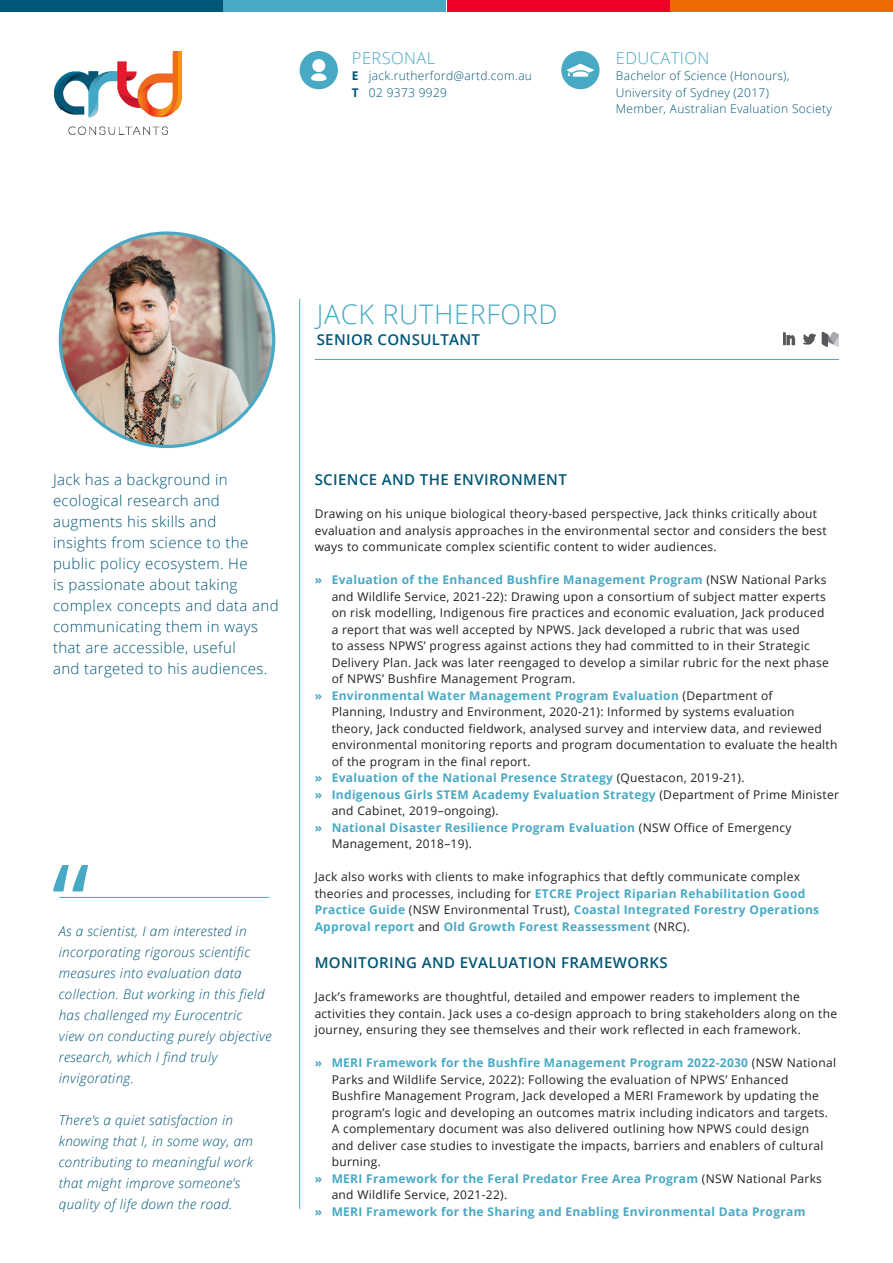
<style>
.page{position:relative;width:893px;height:1263px;background:#fff}
.page>*{position:absolute;margin:0;border:0;box-sizing:border-box;transform-origin:0 0}
.t1{font:108px "Open Sans";color:#48a9c5}
.t2{font:300 27px "Open Sans";letter-spacing:.025em;color:#48a9c5}
.PERSONAL_EDUCATION{font:300 16.5px "Open Sans";letter-spacing:.025em;color:#48a9c5}
.DESCRIPTION{font:300 15px/21px "Open Sans";letter-spacing:.025em;color:#005677}
._1_COLUMN_ARROW_BODY{font:600 15px "Open Sans";letter-spacing:.025em;color:#005677}
.QUOTE{font:italic 300 13.5px/21px "Open Sans";letter-spacing:.025em;color:#005677}
._1_COLUMN_ARROW_BODY-2{font:12px/16.5px "Open Sans";letter-spacing:.025em;color:#231f20}
.FIRST_PARAGRAPH{font:12px/16.5px "Open Sans";letter-spacing:.025em;color:#231f20}
._1_COLUMN_ARROW_BODY-3{font:700 12px/16.5px "Open Sans";letter-spacing:.025em;color:#48a9c5}
.PERSONAL_EDUCATION-2{font:300 12px/16.5px "Open Sans";letter-spacing:.025em;color:#005677}
.s1{font-weight:700}
.s2{font-weight:700;color:#48a9c5}
.s3{font-weight:400;color:#231f20}
</style>
<div class="page">
<img style="left:54px;top:51px;width:127px;height:84px">
<img style="left:60px;top:233px;width:214px;height:213px;border-radius:107px">
<div style="left:300px;top:51px;width:38px;height:38px;background:#48a9c5;border-radius:50%"></div>
<svg style="left:311px;top:59px;width:16px;height:22px"></svg>
<div style="left:561px;top:51px;width:39px;height:38px;background:#48a9c5;border-radius:50%"></div>
<svg style="left:566px;top:64px;width:29px;height:13px"></svg>
<img style="left:783px;top:332px;width:56px;height:14px">
<hr style="left:315px;top:359px;width:524px;height:1px;background:#48a9c5">
<hr style="left:299px;top:299px;width:1px;height:910px;background:#48a9c5">
<div style="left:671px;top:0;width:222px;height:12px;background:#ef6a00"></div>
<div style="left:447px;top:0;width:222px;height:12px;background:#ef0027"></div>
<div style="left:0;top:0;width:222px;height:12px;background:#005677"></div>
<div style="left:224px;top:0;width:222px;height:12px;background:#48a9c5"></div>
<hr style="left:59px;top:897px;width:210px;height:1px;background:#48a9c5">
<p class="PERSONAL_EDUCATION" style="left:352px;top:46px;width:85px">PERSONAL</p>
<p class="PERSONAL_EDUCATION-2" style="left:352px;top:67px;width:182px"><span class="s1">E</span> jack.rutherford@artd.com.au<br><span class="s1">T</span> 02 9373 9929</p>
<p class="PERSONAL_EDUCATION" style="left:616px;top:46px;width:95px">EDUCATION</p>
<p class="PERSONAL_EDUCATION-2" style="left:616px;top:67px;width:175px">Bachelor of Science (Honours),<br>University of Sydney (2017)</p>
<p class="PERSONAL_EDUCATION-2" style="left:616px;top:100px;width:218px">Member, Australian Evaluation Society</p>
<p class="t2" style="left:317px;top:295px;width:243px">JACK RUTHERFORD</p>
<p class="_1_COLUMN_ARROW_BODY" style="left:317px;top:329px;width:165px">SENIOR CONSULTANT</p>
<p class="DESCRIPTION" style="left:53px;top:469px;width:227px">Jack has a background in ecological research and augments his skills and<br>insights from science to the public policy ecosystem. He<br>is passionate about taking complex concepts and data and communicating them in ways that are accessible, useful<br>and targeted to his audiences.</p>
<p class="t1" style="left:52px;top:829px;width:39px">“</p>
<p class="QUOTE" style="left:59px;top:920px;width:214px">As a scientist, I am interested in incorporating rigorous scientific measures into evaluation data collection. But working in this field has challenged my Eurocentric<br>view on conducting purely objective research, which I find truly invigorating.</p>
<p class="QUOTE" style="left:59px;top:1109px;width:196px">There’s a quiet satisfaction in knowing that I, in some way, am contributing to meaningful work that might improve someone’s quality of life down the road.</p>
<p class="_1_COLUMN_ARROW_BODY" style="left:315px;top:470px;width:254px">SCIENCE AND THE ENVIRONMENT</p>
<p class="FIRST_PARAGRAPH" style="left:315px;top:505px;width:514px">Drawing on his unique biological theory-based perspective, Jack thinks critically about evaluation and analysis approaches in the environmental sector and considers the best ways to communicate complex scientific content to wider audiences.</p>
<p class="_1_COLUMN_ARROW_BODY-2" style="left:332px;top:571px;width:499px;text-indent:-17px"><span class="s2">» Evaluation of the Enhanced Bushfire Management Program</span> (NSW National Parks and Wildlife Service, 2021-22): Drawing upon a consortium of subject matter experts on risk modelling, Indigenous fire practices and economic evaluation, Jack produced a report that was well accepted by NPWS. Jack developed a rubric that was used<br>to assess NPWS’ progress against actions they had committed to in their Strategic Delivery Plan. Jack was later reengaged to develop a similar rubric for the next phase of NPWS’ Bushfire Management Program.</p>
<p class="_1_COLUMN_ARROW_BODY-2" style="left:332px;top:687px;width:507px;text-indent:-17px"><span class="s2">» Environmental Water Management Program Evaluation</span> (Department of<br>Planning, Industry and Environment, 2020-21): Informed by systems evaluation theory, Jack conducted fieldwork, analysed survey and interview data, and reviewed environmental monitoring reports and program documentation to evaluate the health of the program in the final report.</p>
<p class="_1_COLUMN_ARROW_BODY-3" style="left:315px;top:769px;width:431px">» Evaluation of the National Presence Strategy <span class="s3">(Questacon, 2019-21).</span></p>
<p class="_1_COLUMN_ARROW_BODY-2" style="left:332px;top:786px;width:509px;text-indent:-17px"><span class="s2">» Indigenous Girls STEM Academy Evaluation Strategy</span> (Department of Prime Minister and Cabinet, 2019–ongoing).</p>
<p class="_1_COLUMN_ARROW_BODY-3" style="left:332px;top:819px;width:461px;text-indent:-17px">» National Disaster Resilience Program Evaluation <span class="s3">(NSW Office of Emergency<br>Management, 2018–19).</span></p>
<p class="FIRST_PARAGRAPH" style="left:315px;top:868px;width:506px">Jack also works with clients to make infographics that deftly communicate complex theories and processes, including for <span class="s2">ETCRE Project Riparian Rehabilitation Good Practice Guide</span> (NSW Environmental Trust), <span class="s2">Coastal Integrated Forestry Operations Approval report</span> and <span class="s2">Old Growth Forest Reassessment</span> (NRC).</p>
<p class="_1_COLUMN_ARROW_BODY" style="left:315px;top:953px;width:355px">MONITORING AND EVALUATION FRAMEWORKS</p>
<p class="FIRST_PARAGRAPH" style="left:315px;top:988px;width:524px">Jack’s frameworks are thoughtful, detailed and empower readers to implement the activities they contain. Jack uses a co-design approach to bring stakeholders along on the journey, ensuring they see themselves and their work reflected in each framework.</p>
<p class="_1_COLUMN_ARROW_BODY-2" style="left:332px;top:1054px;width:506px;text-indent:-17px"><span class="s2">» MERI Framework for the Bushfire Management Program 2022-2030</span> (NSW National Parks and Wildlife Service, 2022): Following the evaluation of NPWS’ Enhanced Bushfire Management Program, Jack developed a MERI Framework by updating the program’s logic and developing an outcomes matrix including indicators and targets.<br>A complementary document was also delivered outlining how NPWS could design<br>and deliver case studies to investigate the impacts, barriers and enablers of cultural burning.</p>
<p class="_1_COLUMN_ARROW_BODY-3" style="left:332px;top:1170px;width:492px;text-indent:-17px">» MERI Framework for the Feral Predator Free Area Program <span class="s3">(NSW National Parks and Wildlife Service, 2021-22).</span></p>
<p class="_1_COLUMN_ARROW_BODY-3" style="left:315px;top:1203px;width:492px">» MERI Framework for the Sharing and Enabling Environmental Data Program</p>
</div>
